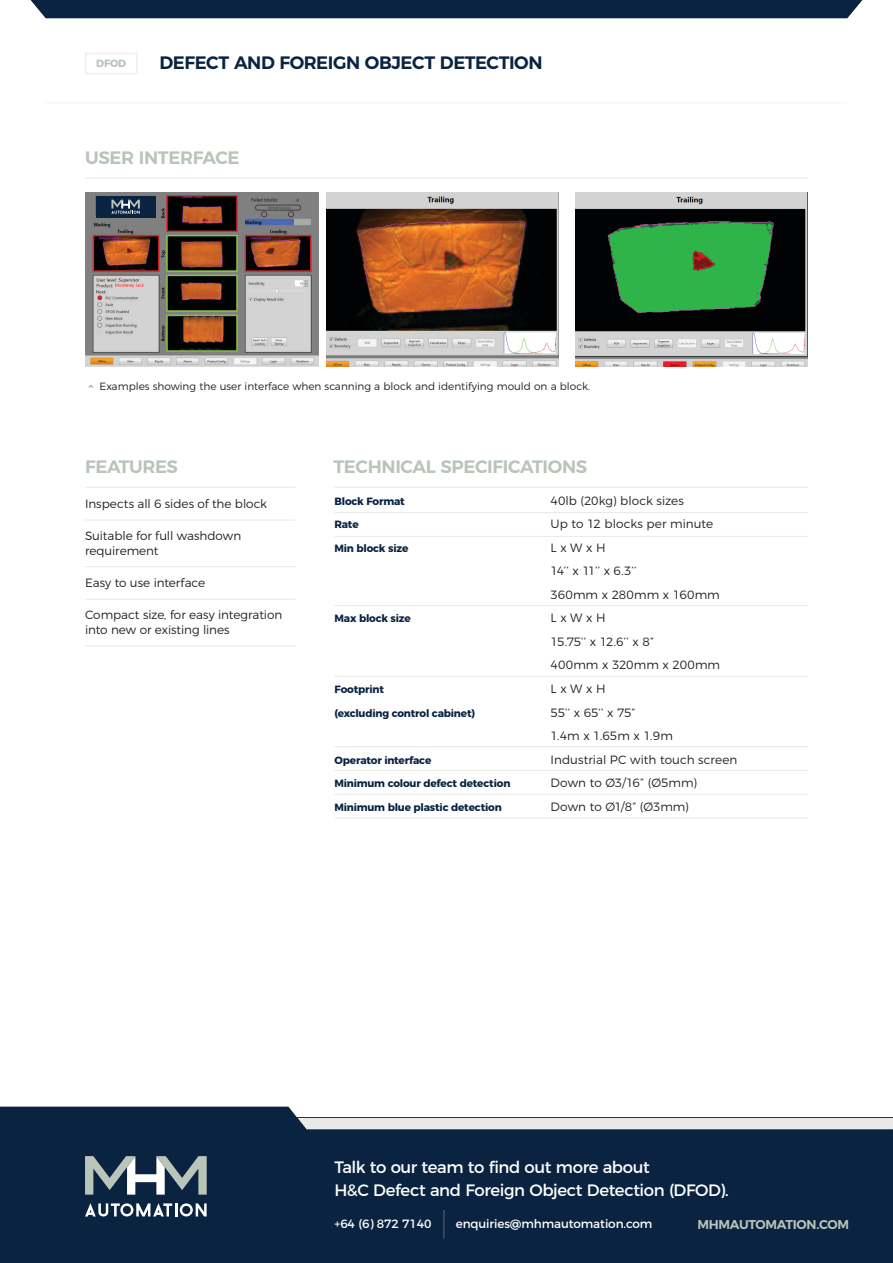
<style>
.page{position:relative;width:893px;height:1263px;background:#fff}
.page>*{position:absolute;margin:0;border:0;box-sizing:border-box;transform-origin:0 0}
.Heading_3{font:600 18px "Montserrat";letter-spacing:-.02em;color:#bac5ba}
.Second_Page_Header{font:600 18px "Montserrat";letter-spacing:-.025em;color:#092340}
.Heading_4{font:600 18px "Montserrat";letter-spacing:-.025em;color:#bac5ba}
.Call_to_action{font:16.5px/22.5px "Montserrat";letter-spacing:-.025em;color:#fff}
.Website{font:600 12.75px "Montserrat";letter-spacing:-.02em;color:#bac5ba}
.Specs{font:300 12px "Montserrat";letter-spacing:.005em;color:#231f20}
.Features{font:300 12px/15px "Montserrat";letter-spacing:-.005em;color:#231f20}
.Contact{font:12px "Montserrat";letter-spacing:-.01em;color:#fff}
.Specs-2{font:700 10.5px "Montserrat";letter-spacing:-.02em;color:#092340}
.t1{font:300 10.5px "Montserrat";color:#231f20}
.Product_Code{font:700 10.5px "Montserrat";color:#bac5ba}
</style>
<div class="page">
<div style="left:30px;top:0;width:833px;height:18px;background:#092340"></div>
<img style="left:576px;top:192px;width:232px;height:174px">
<hr style="left:85px;top:487px;width:211px;height:1px;background:#e7eae6">
<hr style="left:85px;top:519px;width:211px;height:1px;background:#e7eae6">
<hr style="left:85px;top:566px;width:211px;height:1px;background:#e7eae6">
<hr style="left:85px;top:599px;width:211px;height:1px;background:#e7eae6">
<hr style="left:334px;top:487px;width:474px;height:1px;background:#e7eae6">
<hr style="left:334px;top:512px;width:474px;height:1px;background:#e7eae6">
<hr style="left:334px;top:536px;width:474px;height:1px;background:#e7eae6">
<hr style="left:85px;top:645px;width:211px;height:1px;background:#e7eae6">
<hr style="left:334px;top:605px;width:474px;height:1px;background:#e7eae6">
<div style="left:85px;top:53px;width:53px;height:21px;border:2px solid #eef0ed"></div>
<div style="left:0;top:1118px;width:893px;height:145px;background:#092340"></div>
<svg style="left:0;top:1106px;width:893px;height:23px"></svg>
<hr style="left:443px;top:1210px;width:2px;height:29px;background:#474e65">
<hr style="left:46px;top:102px;width:801px;height:2px;background:#f5f7f5">
<hr style="left:85px;top:178px;width:723px;height:1px;background:#e7eae6">
<img style="left:86px;top:192px;width:232px;height:174px">
<img style="left:326px;top:192px;width:232px;height:174px">
<hr style="left:334px;top:676px;width:474px;height:1px;background:#e7eae6">
<hr style="left:334px;top:746px;width:474px;height:1px;background:#e7eae6">
<hr style="left:334px;top:770px;width:474px;height:1px;background:#e7eae6">
<hr style="left:334px;top:794px;width:474px;height:1px;background:#e7eae6">
<hr style="left:334px;top:817px;width:474px;height:1px;background:#e7eae6">
<svg style="left:85px;top:1203px;width:122px;height:13px"></svg>
<svg style="left:85px;top:1156px;width:122px;height:38px"></svg>
<div style="left:96px;top:196px;width:59px;height:21px;background:#092340"></div>
<svg style="left:111px;top:200px;width:29px;height:14px"></svg>
<p class="Product_Code" style="left:96px;top:55px;width:31px">DFOD</p>
<p class="Second_Page_Header" style="left:159px;top:48px;width:385px">DEFECT AND FOREIGN OBJECT DETECTION</p>
<p class="Heading_3" style="left:85px;top:143px;width:156px">USER INTERFACE</p>
<p class="t1" style="left:100px;top:378px;width:492px">Examples showing the user interface when scanning a block and identifying mould on a block.</p>
<p class="Heading_4" style="left:85px;top:452px;width:94px">FEATURES</p>
<p class="Heading_3" style="left:333px;top:452px;width:255px">TECHNICAL SPECIFICATIONS</p>
<p class="Features" style="left:85px;top:495px;width:184px">Inspects all 6 sides of the block</p>
<p class="Features" style="left:85px;top:527px;width:158px">Suitable for full washdown requirement</p>
<p class="Features" style="left:85px;top:574px;width:122px">Easy to use interface</p>
<p class="Features" style="left:85px;top:606px;width:199px">Compact size, for easy integration into new or existing lines</p>
<p class="Specs-2" style="left:334px;top:493px;width:72px">Block Format</p>
<p class="Specs" style="left:550px;top:491px;width:135px">40lb (20kg) block sizes</p>
<p class="Specs-2" style="left:334px;top:516px;width:26px">Rate</p>
<p class="Specs" style="left:550px;top:515px;width:164px">Up to 12 blocks per minute</p>
<p class="Specs-2" style="left:334px;top:540px;width:75px">Min block size</p>
<p class="Specs" style="left:550px;top:538px;width:57px">L x W x H</p>
<p class="Specs" style="left:550px;top:562px;width:88px">14’’ x 11’’ x 6.3’’</p>
<p class="Specs" style="left:550px;top:585px;width:171px">360mm x 280mm x 160mm</p>
<p class="Specs-2" style="left:334px;top:610px;width:78px">Max block size</p>
<p class="Specs" style="left:550px;top:609px;width:57px">L x W x H</p>
<p class="Specs" style="left:550px;top:632px;width:105px">15.75’’ x 12.6’’ x 8”</p>
<p class="Specs" style="left:550px;top:656px;width:171px">400mm x 320mm x 200mm</p>
<p class="Specs-2" style="left:334px;top:681px;width:51px">Footprint</p>
<p class="Specs" style="left:550px;top:679px;width:57px">L x W x H</p>
<p class="Specs-2" style="left:334px;top:704px;width:142px">(excluding control cabinet)</p>
<p class="Specs" style="left:550px;top:703px;width:86px">55’’ x 65’’ x 75”</p>
<p class="Specs" style="left:550px;top:726px;width:124px">1.4m x 1.65m x 1.9m</p>
<p class="Specs-2" style="left:334px;top:751px;width:98px">Operator interface</p>
<p class="Specs" style="left:550px;top:750px;width:188px">Industrial PC with touch screen</p>
<p class="Specs-2" style="left:334px;top:775px;width:177px">Minimum colour defect detection</p>
<p class="Specs" style="left:550px;top:773px;width:148px">Down to Ø3/16” (Ø5mm)</p>
<p class="Specs-2" style="left:334px;top:798px;width:169px">Minimum blue plastic detection</p>
<p class="Specs" style="left:550px;top:797px;width:140px">Down to Ø1/8” (Ø3mm)</p>
<p class="Call_to_action" style="left:334px;top:1155px;width:396px">Talk to our team to find out more about<br>H&amp;C Defect and Foreign Object Detection (DFOD).</p>
<p class="Contact" style="left:334px;top:1214px;width:98px">+64 (6) 872 7140</p>
<p class="Contact" style="left:456px;top:1214px;width:198px">enquiries@mhmautomation.com</p>
<p class="Website" style="left:697px;top:1214px;width:153px">MHMAUTOMATION.COM</p>
</div>
